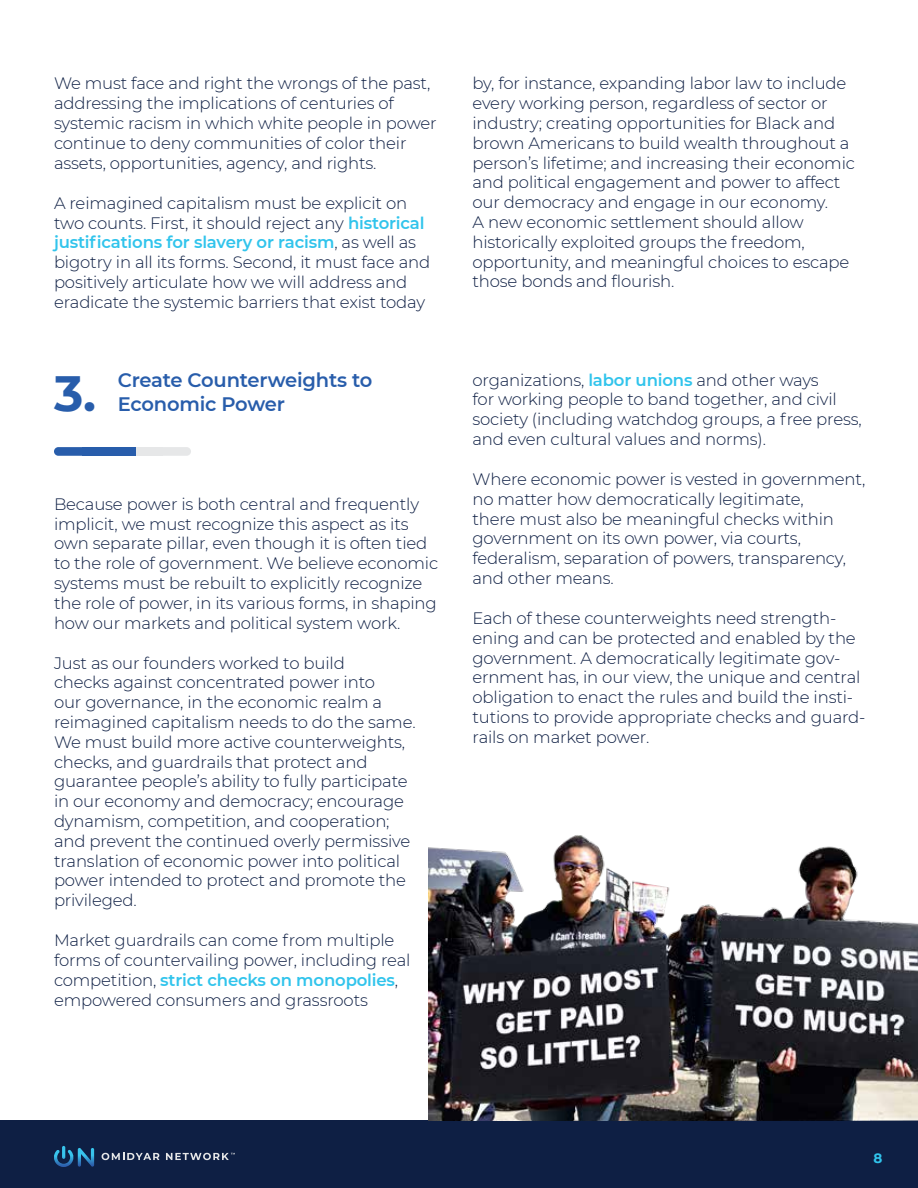
<style>
.page{position:relative;width:918px;height:1188px;background:#fff}
.page>*{position:absolute;margin:0;border:0;box-sizing:border-box;transform-origin:0 0}
.t1{font:700 49.5px "Montserrat";color:#285dab}
.t2{font:600 19.5px/23.4px "Montserrat";letter-spacing:-.01em;color:#285dab}
.t3{font:300 16.5px/19.8px "Montserrat";letter-spacing:-.01em;color:#0e1f44}
.t4{font:700 13.5px "Montserrat";color:#31c4ec}
.s1{font-weight:600;color:#31c4ec}
</style>
<div class="page">
<div style="left:0;top:1120px;width:918px;height:68px;background:#0e1f44"></div>
<svg style="left:54px;top:1146px;width:40px;height:21px"></svg>
<svg style="left:102px;top:1153px;width:57px;height:7px"></svg>
<svg style="left:166px;top:1153px;width:69px;height:7px"></svg>
<svg style="left:54px;top:447px;width:28px;height:9px"></svg>
<svg style="left:163px;top:447px;width:28px;height:9px"></svg>
<div style="left:82px;top:447px;width:27px;height:9px;background:#285dab"></div>
<div style="left:109px;top:447px;width:27px;height:9px;background:#285dab"></div>
<div style="left:136px;top:447px;width:27px;height:9px;background:#e6e7e8"></div>
<img style="left:429px;top:835px;width:489px;height:285px">
<p class="t3" style="left:54px;top:73px;width:384px">We must face and right the wrongs of the past, addressing the implications of centuries of systemic racism in which white people in power continue to deny communities of color their assets, opportunities, agency, and rights.</p>
<p class="t3" style="left:54px;top:192px;width:378px">A reimagined capitalism must be explicit on two counts. First, it should reject any <span class="s1">historical justifications for slavery or racism</span>, as well as bigotry in all its forms. Second, it must face and positively articulate how we will address and eradicate the systemic barriers that exist today</p>
<h1 class="t1" style="left:54px;top:357px;width:44px">3.</h1>
<p class="t2" style="left:118px;top:368px;width:256px">Create Counterweights to<br>Economic Power</p>
<p class="t3" style="left:54px;top:493px;width:386px">Because power is both central and frequently implicit, we must recognize this aspect as its own separate pillar, even though it is often tied to the role of government. We believe economic systems must be rebuilt to explicitly recognize the role of power, in its various forms, in shaping how our markets and political system work.</p>
<p class="t3" style="left:54px;top:652px;width:363px">Just as our founders worked to build<br>checks against concentrated power into<br>our governance, in the economic realm a reimagined capitalism needs to do the same.<br>We must build more active counterweights, checks, and guardrails that protect and guarantee people’s ability to fully participate in our economy and democracy; encourage dynamism, competition, and cooperation; and prevent the continued overly permissive translation of economic power into political power intended to protect and promote the privileged.</p>
<p class="t3" style="left:54px;top:930px;width:358px">Market guardrails can come from multiple forms of countervailing power, including real competition, <span class="s1">strict checks on monopolies</span>, empowered consumers and grassroots</p>
<p class="t3" style="left:473px;top:73px;width:384px">by, for instance, expanding labor law to include every working person, regardless of sector or industry; creating opportunities for Black and brown Americans to build wealth throughout a person’s lifetime; and increasing their economic and political engagement and power to affect our democracy and engage in our economy.<br>A new economic settlement should allow historically exploited groups the freedom, opportunity, and meaningful choices to escape those bonds and flourish.</p>
<p class="t3" style="left:473px;top:369px;width:391px">organizations, <span class="s1">labor unions</span> and other ways<br>for working people to band together, and civil society (including watchdog groups, a free press, and even cultural values and norms).</p>
<p class="t3" style="left:473px;top:469px;width:394px">Where economic power is vested in government, no matter how democratically legitimate,<br>there must also be meaningful checks within government on its own power, via courts, federalism, separation of powers, transparency, and other means.</p>
<p class="t3" style="left:473px;top:608px;width:394px">Each of these counterweights need strength&shy;ening and can be protected and enabled by the government. A democratically legitimate gov&shy;ernment has, in our view, the unique and central obligation to enact the rules and build the insti&shy;tutions to provide appropriate checks and guard&shy;rails on market power.</p>
<p class="t4" style="left:873px;top:1149px;width:10px">8</p>
</div>
